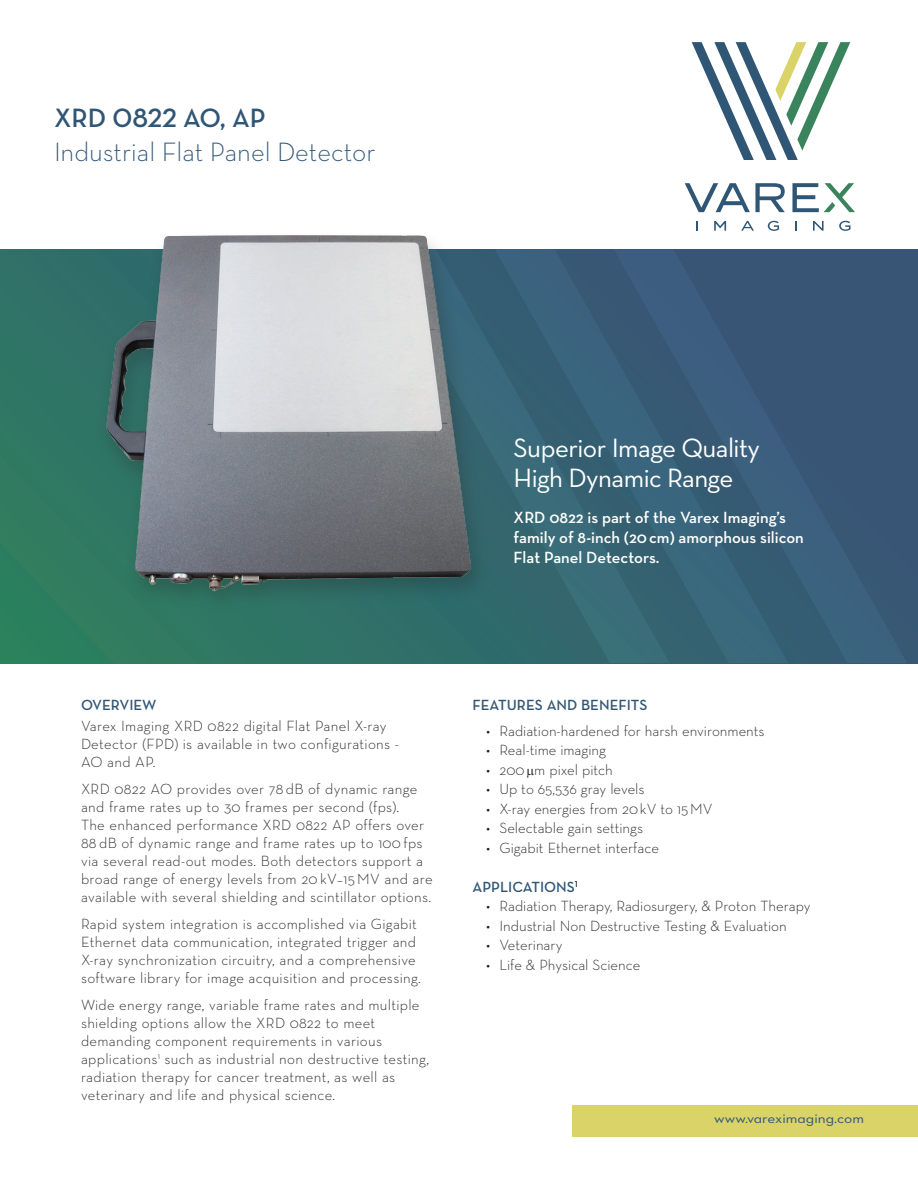
<style>
.page{position:relative;width:918px;height:1188px;background:#fff}
.page>*{position:absolute;margin:0;border:0;box-sizing:border-box;transform-origin:0 0}
.Neutraface_Headline{font:27px/30px "Neutraface Text";letter-spacing:-.02em;color:#fff}
.t1{font:300 27px "Neutraface Text";color:#305676}
.t2{font:600 27px "Neutraface Text";color:#305676}
.Neutraface_11_Body_T{font:600 16.5px/19.8px "Neutraface Text";color:#fff}
.Body_Neutraface_10{font:300 15px/18px "Neutraface Text";letter-spacing:.02em;color:#231f20}
.Neutraface_10_Bullet{font:300 15px "Neutraface Text";color:#231f20}
.Neutraface_10_Caps_2{font:600 15px "Neutraface Text";color:#305676}
.Body_Neutraface_10-2{font:600 15px "Neutraface Text";color:#305676}
.t3{font:13.5px "Neutraface Text Book Alt";color:#305676;scale:1.14 1}
</style>
<div class="page">
<svg style="left:0;top:249px;width:918px;height:414px;background:#2f7464"></svg>
<div style="left:376px;top:610px;width:119px;height:53px;background:#2e6e6a"></div>
<svg style="left:495px;top:249px;width:119px;height:414px;background:#366475"></svg>
<svg style="left:614px;top:249px;width:293px;height:414px;background:#385b77"></svg>
<svg style="left:692px;top:42px;width:158px;height:118px"></svg>
<svg style="left:696px;top:221px;width:2px;height:10px"></svg>
<svg style="left:714px;top:221px;width:12px;height:10px"></svg>
<svg style="left:741px;top:221px;width:13px;height:10px"></svg>
<svg style="left:768px;top:221px;width:11px;height:10px"></svg>
<svg style="left:795px;top:221px;width:2px;height:10px"></svg>
<svg style="left:813px;top:221px;width:11px;height:10px"></svg>
<svg style="left:839px;top:221px;width:12px;height:10px"></svg>
<svg style="left:685px;top:183px;width:170px;height:29px"></svg>
<img style="left:87px;top:235px;width:408px;height:375px">
<div style="left:572px;top:1105px;width:346px;height:31px;background:#d9d368"></div>
<p class="t2" style="left:54px;top:101px;width:213px">XRD 0822 AO, AP</p>
<p class="t1" style="left:54px;top:135px;width:323px">Industrial Flat Panel Detector</p>
<p class="Neutraface_Headline" style="left:514px;top:433px;width:248px">Superior Image Quality<br>High Dynamic Range</p>
<p class="Neutraface_11_Body_T" style="left:514px;top:507px;width:292px">XRD 0822 is part of the Varex Imaging’s family of 8-inch (20cm) amorphous silicon<br>Flat Panel Detectors.</p>
<p class="Neutraface_10_Caps_2" style="left:81px;top:696px;width:77px">OVERVIEW</p>
<p class="Body_Neutraface_10" style="left:81px;top:717px;width:320px">Varex Imaging XRD 0822 digital Flat Panel X-ray<br>Detector (FPD) is available in two configurations -<br>AO and AP.</p>
<p class="Body_Neutraface_10" style="left:81px;top:780px;width:353px">XRD 0822 AO provides over 78 dB of dynamic range and frame rates up to 30 frames per second (fps).<br>The enhanced performance XRD 0822 AP offers over 88 dB of dynamic range and frame rates up to 100 fps via several read-out modes. Both detectors support a broad range of energy levels from 20 kV–15 MV and are available with several shielding and scintillator options.</p>
<p class="Body_Neutraface_10" style="left:81px;top:915px;width:341px">Rapid system integration is accomplished via Gigabit Ethernet data communication, integrated trigger and X-ray synchronization circuitry, and a comprehensive software library for image acquisition and processing.</p>
<p class="Body_Neutraface_10" style="left:81px;top:996px;width:350px">Wide energy range, variable frame rates and multiple shielding options allow the XRD 0822 to meet demanding component requirements in various applications<sup>1</sup> such as industrial non destructive testing, radiation therapy for cancer treatment, as well as veterinary and life and physical science.</p>
<p class="Body_Neutraface_10-2" style="left:472px;top:696px;width:176px">FEATURES AND BENEFITS</p>
<p class="Neutraface_10_Bullet" style="left:486px;top:721px;width:280px">• Radiation-hardened for harsh environments</p>
<p class="Neutraface_10_Bullet" style="left:486px;top:741px;width:122px">• Real-time imaging</p>
<p class="Neutraface_10_Bullet" style="left:486px;top:760px;width:128px">• 200 m pixel pitch</p>
<p class="Neutraface_10_Bullet" style="left:486px;top:780px;width:160px">• Up to 65,536 gray levels</p>
<p class="Neutraface_10_Bullet" style="left:486px;top:799px;width:228px">• X-ray energies from 20kV to 15MV</p>
<p class="Neutraface_10_Bullet" style="left:486px;top:819px;width:159px">• Selectable gain settings</p>
<p class="Neutraface_10_Bullet" style="left:486px;top:838px;width:174px">• Gigabit Ethernet interface</p>
<p class="Neutraface_10_Caps_2" style="left:472px;top:877px;width:107px">APPLICATIONS<sup>1</sup></p>
<p class="Neutraface_10_Bullet" style="left:486px;top:897px;width:326px">• Radiation Therapy, Radiosurgery, &amp; Proton Therapy</p>
<p class="Neutraface_10_Bullet" style="left:486px;top:916px;width:302px">• Industrial Non Destructive Testing &amp; Evaluation</p>
<p class="Neutraface_10_Bullet" style="left:486px;top:936px;width:78px">• Veterinary</p>
<p class="Neutraface_10_Bullet" style="left:486px;top:955px;width:156px">• Life &amp; Physical Science</p>
<p class="t3" style="left:714px;top:1110px;width:133px">www.vareximaging.com</p>
</div>
